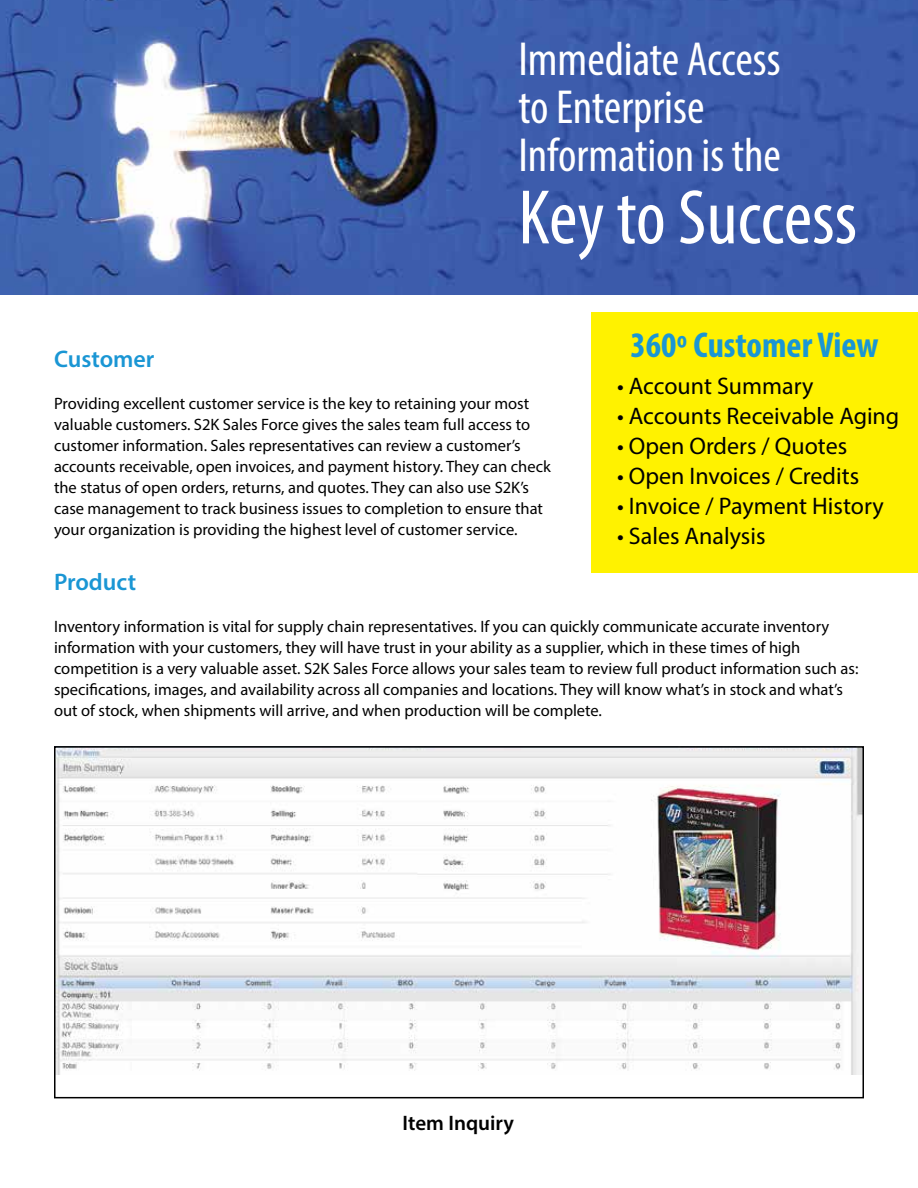
<style>
.page{position:relative;width:918px;height:1188px;background:#fff}
.page>*{position:absolute;margin:0;border:0;box-sizing:border-box;transform-origin:0 0}
.t1{font:condensed 78px "Myriad Pro";color:#fff}
.t2{font:condensed 48px/48px "Myriad Pro";color:#fff}
.t3{font:700 condensed 36px "Myriad Pro";color:#1a96d4}
.t4{font:24px "Myriad Pro";color:#000}
.t5{font:600 24px "Myriad Pro";color:#1a96d4}
.t6{font:600 21px "Myriad Pro";color:#000}
.t7{font:16.5px/21px "Myriad Pro";color:#000}
</style>
<div class="page">
<div style="left:591px;top:312px;width:327px;height:260px;background:#fff200"></div>
<img style="left:0;top:0;width:918px;height:295px">
<img style="left:57px;top:749px;width:804px;height:325px">
<div style="left:54px;top:746px;width:810px;height:352px;border:2px solid #000"></div>
<h2 class="t2" style="left:518px;top:35px;width:264px">Immediate Access to Enterprise<br>Information is the</h2>
<h1 class="t1" style="left:518px;top:170px;width:340px">Key to Success</h1>
<h3 class="t5" style="left:54px;top:344px;width:102px">Customer</h3>
<p class="t7" style="left:54px;top:393px;width:498px">Providing excellent customer service is the key to retaining your most valuable customers. S2K Sales Force gives the sales team full access to customer information. Sales representatives can review a customer’s accounts receivable, open invoices, and payment history. They can check the status of open orders, returns, and quotes. They can also use S2K’s case management to track business issues to completion to ensure that your organization is providing the highest level of customer service.</p>
<h3 class="t3" style="left:631px;top:323px;width:250px">360º Customer View</h3>
<h3 class="t4" style="left:617px;top:371px;width:198px">• Account Summary</h3>
<h3 class="t4" style="left:617px;top:401px;width:284px">• Accounts Receivable Aging</h3>
<h3 class="t4" style="left:617px;top:431px;width:232px">• Open Orders / Quotes</h3>
<h3 class="t4" style="left:617px;top:461px;width:244px">• Open Invoices / Credits</h3>
<h3 class="t4" style="left:617px;top:491px;width:268px">• Invoice / Payment History</h3>
<h3 class="t4" style="left:617px;top:521px;width:150px">• Sales Analysis</h3>
<h3 class="t5" style="left:54px;top:567px;width:84px">Product</h3>
<p class="t7" style="left:54px;top:616px;width:806px">Inventory information is vital for supply chain representatives. If you can quickly communicate accurate inventory information with your customers, they will have trust in your ability as a supplier, which in these times of high competition is a very valuable asset. S2K Sales Force allows your sales team to review full product information such as: specifications, images, and availability across all companies and locations. They will know what’s in stock and what’s out of stock, when shipments will arrive, and when production will be complete.</p>
<p class="t6" style="left:402px;top:1110px;width:113px">Item Inquiry</p>
</div>
